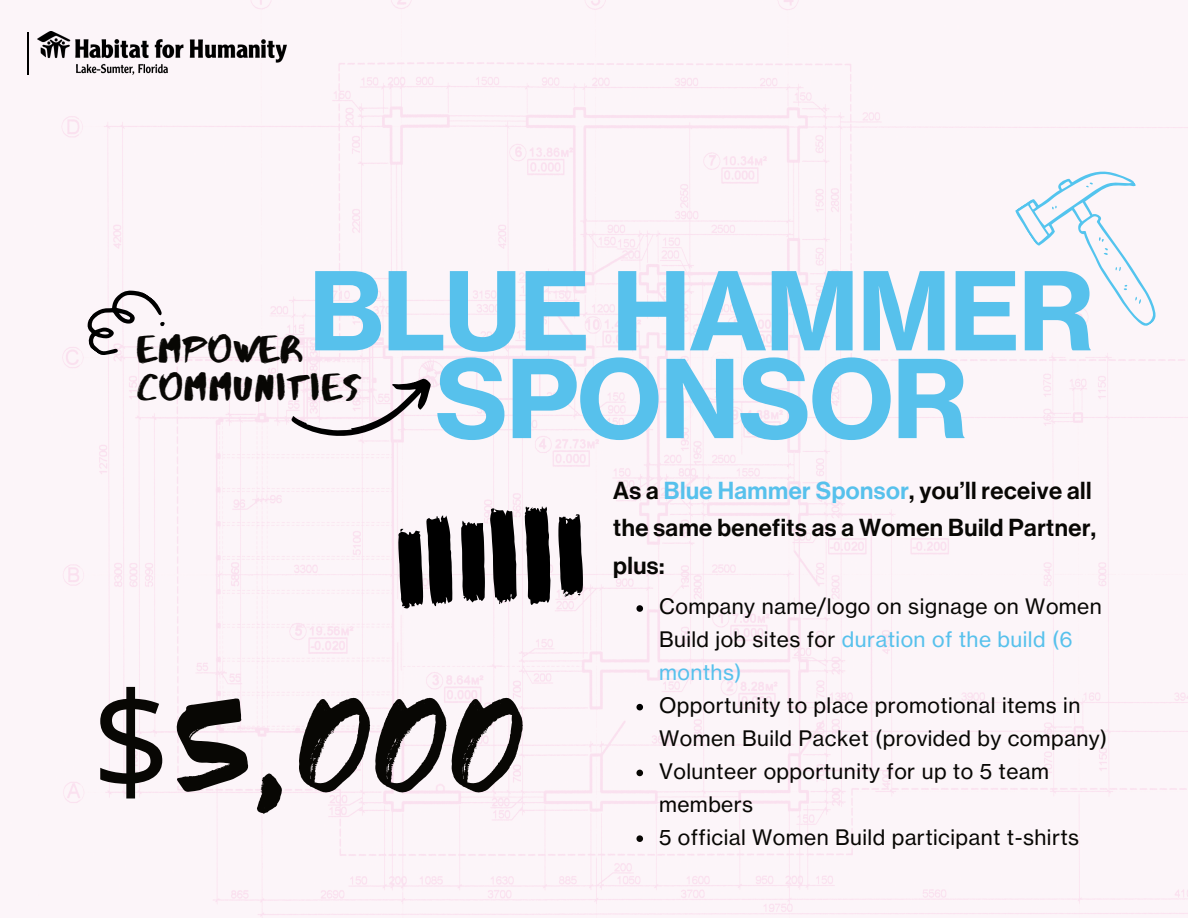
<style>
.page{position:relative;width:1188px;height:918px;background:#fff}
.page>*{position:absolute;margin:0;border:0;box-sizing:border-box;transform-origin:0 0}
.t1{font:136.5px "Abys";color:#080704}
.t2{font:106.5px/87.8px "N Haas Grotesk TX Pro 75 Bd";letter-spacing:-.02em;color:#57c1ec;text-align:center}
.t3{font:38.7px/38.4px "Abys";letter-spacing:.04em;color:#080704}
.t4{font:24px/37.3px "N Haas Grotesk DS Pro 65 Md";letter-spacing:.02em;color:#080704}
.t5{font:21px/32.8px "N Haas Grotesk TX Pro 55 Rg";letter-spacing:.02em;color:#080704}
.s1{font-family:"Noto Sans"}
.s2{color:#57c1ec}
</style>
<div class="page">
<img style="left:27px;top:0;width:1161px;height:918px">
<svg style="left:291px;top:378px;width:140px;height:59px"></svg>
<svg style="left:87px;top:290px;width:78px;height:65px"></svg>
<svg style="left:398px;top:506px;width:185px;height:103px"></svg>
<hr style="left:28px;top:32px;width:1px;height:43px;background:#000">
<img style="left:38px;top:32px;width:248px;height:43px">
<svg style="left:1015px;top:170px;width:141px;height:158px"></svg>
<svg style="left:636px;top:605px;width:7px;height:7px"></svg>
<svg style="left:636px;top:704px;width:7px;height:6px"></svg>
<svg style="left:636px;top:770px;width:7px;height:6px"></svg>
<svg style="left:636px;top:835px;width:7px;height:7px"></svg>
<h2 class="t2" style="left:308px;top:267px;width:787px">BLUE HAMMER<br>SPONSOR</h2>
<h3 class="t3" style="left:137px;top:323px;width:225px">EMPOWER<br>COMMUNITIES</h3>
<h1 class="t1" style="left:92px;top:617px;width:432px"><span class="s1">$</span>5,000</h1>
<p class="t4" style="left:613px;top:472px;width:484px">As a <span class="s2">Blue Hammer Sponsor</span>, you’ll receive all the same benefits as a Women Build Partner, plus:</p>
<p class="t5" style="left:659px;top:590px;width:444px">Company name/logo on signage on Women<br>Build job sites for <span class="s2">duration of the build (6 months)</span></p>
<p class="t5" style="left:659px;top:689px;width:450px">Opportunity to place promotional items in Women Build Packet (provided by company)<br>Volunteer opportunity for up to 5 team members<br>5 official Women Build participant t-shirts</p>
</div>
